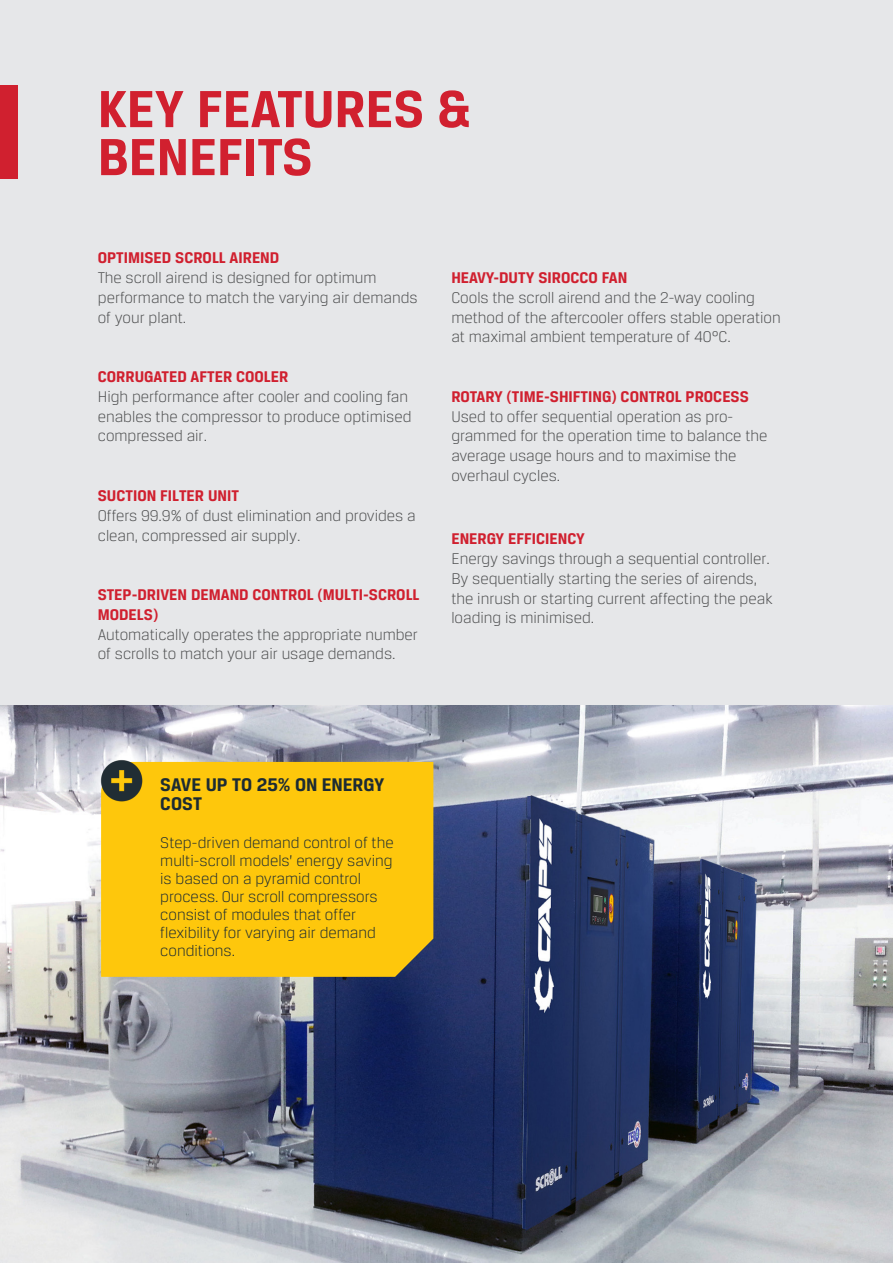
<style>
.page{position:relative;width:893px;height:1263px;background:#e6e7e9}
.page>*{position:absolute;margin:0;border:0;box-sizing:border-box;transform-origin:0 0}
.t1{font:700 55.5px "Breuer Text";color:#d1202f}
.Body_Copy_9pt___12pt{font:700 19.5px/19.5px "Breuer Text";color:#1c2b33}
.t2{font:300 16.5px/19.8px "Breuer Text";color:#4b4c4d}
.Body_Copy_9pt___12pt-2{font:300 16.5px/18px "Breuer Text";color:#1c2b33}
.t3{font:700 16.5px/19.8px "Breuer Text";color:#d0202f}
</style>
<div class="page">
<hr style="left:892px;top:85px;width:1px;height:90px;background:#d0202f">
<img style="left:0;top:706px;width:893px;height:557px">
<div style="left:0;top:85px;width:17px;height:94px;background:#d0202f"></div>
<div style="left:101px;top:762px;width:332px;height:215px;background:#fec70c"></div>
<img style="left:100px;top:758px;width:45px;height:45px">
<p class="t1" style="left:98px;top:78px;width:375px">KEY FEATURES &amp;</p>
<p class="t1" style="left:98px;top:126px;width:217px">BENEFITS</p>
<p class="t3" style="left:98px;top:248px;width:183px">OPTIMISED SCROLL AIREND</p>
<p class="t2" style="left:98px;top:268px;width:321px">The scroll airend is designed for optimum performance to match the varying air demands of your plant.</p>
<p class="t3" style="left:98px;top:366px;width:192px">CORRUGATED AFTER COOLER</p>
<p class="t2" style="left:98px;top:386px;width:315px">High performance after cooler and cooling fan enables the compressor to produce optimised compressed air.</p>
<p class="t3" style="left:98px;top:485px;width:143px">SUCTION FILTER UNIT</p>
<p class="t2" style="left:98px;top:505px;width:319px">Offers 99.9% of dust elimination and provides a clean, compressed air supply.</p>
<p class="t3" style="left:98px;top:584px;width:323px">STEP-DRIVEN DEMAND CONTROL (MULTI-SCROLL<br>MODELS)</p>
<p class="t2" style="left:98px;top:624px;width:322px">Automatically operates the appropriate number of scrolls to match your air usage demands.</p>
<p class="t3" style="left:451px;top:267px;width:177px">HEAVY-DUTY SIROCCO FAN</p>
<p class="t2" style="left:451px;top:287px;width:331px">Cools the scroll airend and the 2-way cooling method of the aftercooler offers stable operation at maximal ambient temperature of 40°C.</p>
<p class="t3" style="left:451px;top:386px;width:299px">ROTARY (TIME-SHIFTING) CONTROL PROCESS</p>
<p class="t2" style="left:451px;top:406px;width:318px">Used to offer sequential operation as pro&shy;grammed for the operation time to balance the average usage hours and to maximise the overhaul cycles.</p>
<p class="t3" style="left:451px;top:528px;width:135px">ENERGY EFFICIENCY</p>
<p class="t2" style="left:451px;top:548px;width:323px">Energy savings through a sequential controller.<br>By sequentially starting the series of airends, the inrush or starting current affecting the peak loading is minimised.</p>
<p class="Body_Copy_9pt___12pt" style="left:160px;top:774px;width:226px">SAVE UP TO 25% ON ENERGY<br>COST</p>
<p class="Body_Copy_9pt___12pt-2" style="left:160px;top:833px;width:235px">Step-driven demand control of the multi-scroll models’ energy saving is based on a pyramid control process. Our scroll compressors consist of modules that offer flexibility for varying air demand conditions.</p>
</div>
